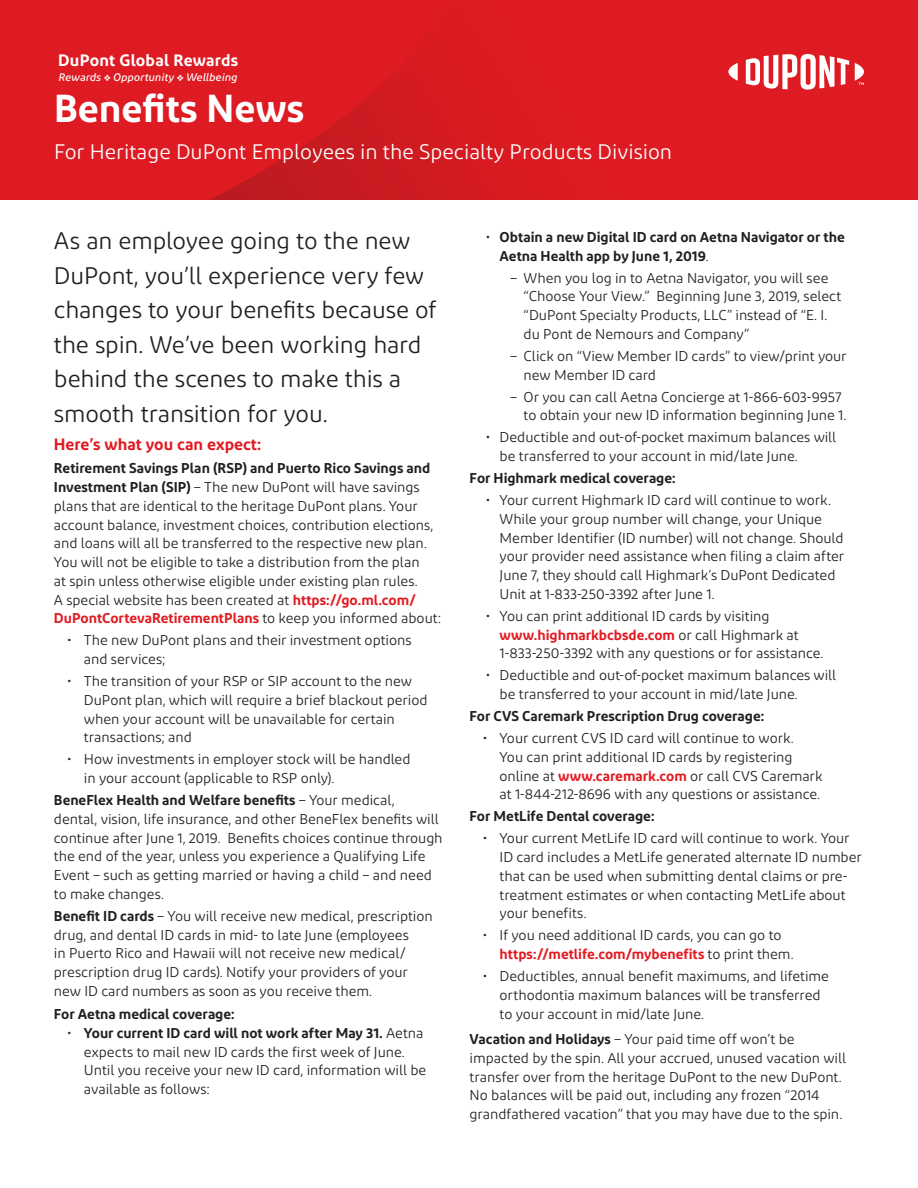
<style>
.page{position:relative;width:918px;height:1188px;background:#fff}
.page>*{position:absolute;margin:0;border:0;box-sizing:border-box;transform-origin:0 0}
.t1{font:600 39px "Diodrum";color:#fff}
.t2{font:24px/34.5px "Diodrum";letter-spacing:-.01em;color:#231f20}
.t3{font:21px "Diodrum";color:#fff}
.t4{font:600 16.5px "Diodrum";color:#e21a21}
.t5{font:600 16.5px "Diodrum";letter-spacing:.01em;color:#fff}
.t6{font:14.25px/18.8px "Diodrum";letter-spacing:-.005em;color:#231f20}
.t7{font:600 14.25px/18.8px "Diodrum";letter-spacing:-.005em;color:#231f20}
.t8{font:italic 500 10.95px "Diodrum";letter-spacing:.005em;color:#fff}
.s1{font-weight:600}
.s2{font-weight:600;color:#e21a21}
.s3{font-weight:400}
</style>
<div class="page">
<div style="left:0;top:0;width:918px;height:200px;background:#de1b22"></div>
<svg style="left:210px;top:73px;width:262px;height:127px"></svg>
<svg style="left:728px;top:63px;width:10px;height:18px"></svg>
<svg style="left:746px;top:54px;width:103px;height:36px"></svg>
<svg style="left:855px;top:63px;width:9px;height:22px"></svg>
<p class="t5" style="left:58px;top:50px;width:182px">DuPont Global Rewards</p>
<p class="t8" style="left:59px;top:71px;width:180px">Rewards ❖ Opportunity ❖ Wellbeing</p>
<h1 class="t1" style="left:54px;top:83px;width:252px">Benefits News</h1>
<h3 class="t3" style="left:54px;top:139px;width:620px">For Heritage DuPont Employees in the Specialty Products Division</h3>
<h2 class="t2" style="left:54px;top:223px;width:384px">As an employee going to the new<br>DuPont, you’ll experience very few changes to your benefits because of the spin. We’ve been working hard behind the scenes to make this a smooth transition for you.</h2>
<p class="t4" style="left:54px;top:434px;width:209px">Here’s what you can expect:</p>
<p class="t6" style="left:54px;top:459px;width:389px"><span class="s1">Retirement Savings Plan (RSP) and Puerto Rico Savings and Investment Plan (SIP)</span> – The new DuPont will have savings plans that are identical to the heritage DuPont plans. Your account balance, investment choices, contribution elections, and loans will all be transferred to the respective new plan.<br>You will not be eligible to take a distribution from the plan<br>at spin unless otherwise eligible under existing plan rules.<br>A special website has been created at <span class="s2">https://go.ml.com/ DuPontCortevaRetirementPlans</span> to keep you informed about:</p>
<p class="t6" style="left:84px;top:631px;width:329px;text-indent:-17px">• The new DuPont plans and their investment options and services;</p>
<p class="t6" style="left:84px;top:672px;width:345px;text-indent:-17px">• The transition of your RSP or SIP account to the new DuPont plan, which will require a brief blackout period when your account will be unavailable for certain transactions; and</p>
<p class="t6" style="left:84px;top:750px;width:328px;text-indent:-17px">• How investments in employer stock will be handled in your account (applicable to RSP only).</p>
<p class="t6" style="left:54px;top:791px;width:390px"><span class="s1">BeneFlex Health and Welfare benefits</span> – Your medical,<br>dental, vision, life insurance, and other BeneFlex benefits will continue after June 1, 2019. Benefits choices continue through the end of the year, unless you experience a Qualifying Life Event – such as getting married or having a child – and need to make changes.</p>
<p class="t6" style="left:54px;top:906px;width:380px"><span class="s1">Benefit ID cards</span> – You will receive new medical, prescription drug, and dental ID cards in mid- to late June (employees<br>in Puerto Rico and Hawaii will not receive new medical/ prescription drug ID cards). Notify your providers of your new ID card numbers as soon as you receive them.</p>
<p class="t7" style="left:54px;top:1004px;width:183px">For Aetna medical coverage:</p>
<p class="t6" style="left:84px;top:1023px;width:344px;text-indent:-17px">• <span class="s1">Your current ID card will not work after May 31.</span> Aetna expects to mail new ID cards the first week of June.<br>Until you receive your new ID card, information will be available as follows:</p>
<p class="t7" style="left:500px;top:227px;width:347px;text-indent:-13px"><span class="s3">•</span> Obtain a new Digital ID card on Aetna Navigator or the<br>Aetna Health app by June 1, 2019<span class="s3">.</span></p>
<p class="t6" style="left:524px;top:268px;width:319px;text-indent:-13px">– When you log in to Aetna Navigator, you will see “Choose Your View.” Beginning June 3, 2019, select “DuPont Specialty Products, LLC” instead of “E. I. du Pont de Nemours and Company”</p>
<p class="t6" style="left:524px;top:346px;width:325px;text-indent:-13px">– Click on “View Member ID cards” to view/print your new Member ID card</p>
<p class="t6" style="left:524px;top:387px;width:324px;text-indent:-13px">– Or you can call Aetna Concierge at 1-866-603-9957 to obtain your new ID information beginning June 1.</p>
<p class="t6" style="left:500px;top:428px;width:338px;text-indent:-13px">• Deductible and out-of-pocket maximum balances will be transferred to your account in mid/late June.</p>
<p class="t7" style="left:470px;top:468px;width:208px">For Highmark medical coverage:</p>
<p class="t6" style="left:500px;top:490px;width:346px;text-indent:-13px">• Your current Highmark ID card will continue to work.<br>While your group number will change, your Unique Member Identifier (ID number) will not change. Should your provider need assistance when filing a claim after June 7, they should call Highmark’s DuPont Dedicated Unit at 1-833-250-3392 after June 1.</p>
<p class="t6" style="left:500px;top:606px;width:325px;text-indent:-13px">• You can print additional ID cards by visiting <span class="s2">www.highmarkbcbsde.com</span> or call Highmark at<br>1-833-250-3392 with any questions or for assistance.</p>
<p class="t6" style="left:500px;top:666px;width:338px;text-indent:-13px">• Deductible and out-of-pocket maximum balances will be transferred to your account in mid/late June.</p>
<p class="t7" style="left:470px;top:706px;width:297px">For CVS Caremark Prescription Drug coverage:</p>
<p class="t6" style="left:500px;top:728px;width:324px;text-indent:-17px">• Your current CVS ID card will continue to work.<br>You can print additional ID cards by registering online at <span class="s2">www.caremark.com</span> or call CVS Caremark at 1-844-212-8696 with any questions or assistance.</p>
<p class="t7" style="left:470px;top:807px;width:187px">For MetLife Dental coverage:</p>
<p class="t6" style="left:500px;top:829px;width:364px;text-indent:-17px">• Your current MetLife ID card will continue to work. Your ID card includes a MetLife generated alternate ID number that can be used when submitting dental claims or pre&shy;treatment estimates or when contacting MetLife about your benefits.</p>
<p class="t6" style="left:500px;top:926px;width:296px;text-indent:-17px">• If you need additional ID cards, you can go to <span class="s2">https://metlife.com/mybenefits</span> to print them.</p>
<p class="t6" style="left:500px;top:966px;width:331px;text-indent:-17px">• Deductibles, annual benefit maximums, and lifetime orthodontia maximum balances will be transferred to your account in mid/late June.</p>
<p class="t6" style="left:470px;top:1029px;width:378px"><span class="s1">Vacation and Holidays</span> – Your paid time off won’t be impacted by the spin. All your accrued, unused vacation will transfer over from the heritage DuPont to the new DuPont.<br>No balances will be paid out, including any frozen “2014 grandfathered vacation” that you may have due to the spin.</p>
</div>
